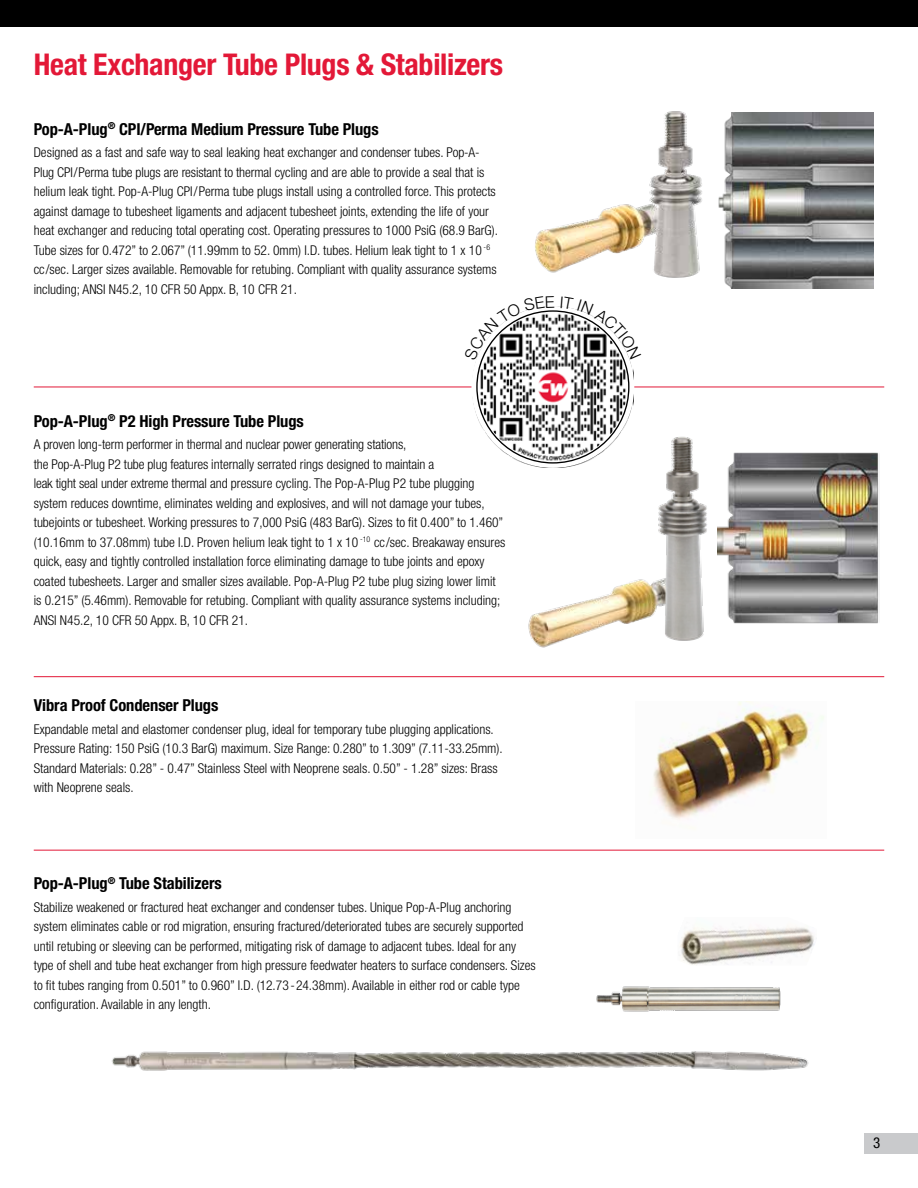
<style>
.page{position:relative;width:918px;height:1188px;background:#fff}
.page>*{position:absolute;margin:0;border:0;box-sizing:border-box;transform-origin:0 0}
.t1{font:700 condensed 30px "Helvetica Neue LT Std";letter-spacing:-.01em;color:#e31837}
.t2{font:700 condensed 16.5px "Helvetica Neue LT Std";letter-spacing:-.005em;color:#000}
.t3{font:condensed 15px "Helvetica Neue LT Std";color:#000}
.t4{font:300 condensed 13.5px/19.5px "Helvetica Neue LT Std";color:#000}
</style>
<div class="page">
<div style="left:864px;top:1133px;width:54px;height:21px;background:#c9cacc"></div>
<div style="left:0;top:0;width:918px;height:27px;background:#000"></div>
<img style="left:653px;top:702px;width:171px;height:118px">
<hr style="left:34px;top:387px;width:850px;height:1px;background:#e31837">
<hr style="left:34px;top:676px;width:850px;height:1px;background:#e31837">
<hr style="left:34px;top:850px;width:850px;height:1px;background:#e31837">
<img style="left:718px;top:452px;width:162px;height:172px">
<img style="left:718px;top:113px;width:156px;height:175px">
<img style="left:535px;top:111px;width:167px;height:167px">
<img style="left:479px;top:314px;width:154px;height:153px">
<div style="left:471px;top:306px;width:163px;height:162px;border:7px solid #fff;border-radius:50%"></div>
<img style="left:528px;top:579px;width:127px;height:69px">
<img style="left:655px;top:436px;width:52px;height:205px">
<img style="left:596px;top:986px;width:185px;height:26px">
<img style="left:680px;top:927px;width:135px;height:38px">
<img style="left:112px;top:1051px;width:697px;height:20px">
<svg style="left:476px;top:306px;width:78px;height:54px"></svg>
<svg style="left:561px;top:306px;width:72px;height:54px"></svg>
<h1 class="t1" style="left:34px;top:47px;width:471px">Heat Exchanger Tube Plugs &amp; Stabilizers</h1>
<p class="t2" style="left:34px;top:119px;width:347px">Pop-A-Plug<sup>®</sup> CPI/Perma Medium Pressure Tube Plugs</p>
<p class="t4" style="left:34px;top:143px;width:466px">Designed as a fast and safe way to seal leaking heat exchanger and condenser tubes. Pop-A-Plug CPI/Perma tube plugs are resistant to thermal cycling and are able to provide a seal that is helium leak tight. Pop-A-Plug CPI/Perma tube plugs install using a controlled force. This protects against damage to tubesheet ligaments and adjacent tubesheet joints, extending the life of your heat exchanger and reducing total operating cost. Operating pressures to 1000 PsiG (68.9 BarG).<br>Tube sizes for 0.472” to 2.067” (11.99mm to 52. 0mm) I.D. tubes. Helium leak tight to 1 x 10 <sup>-6 </sup>cc/sec. Larger sizes available. Removable for retubing. Compliant with quality assurance systems including; ANSI N45.2, 10 CFR 50 Appx. B, 10 CFR 21.</p>
<p class="t2" style="left:34px;top:411px;width:272px">Pop-A-Plug<sup>®</sup> P2 High Pressure Tube Plugs</p>
<p class="t4" style="left:34px;top:435px;width:473px">A proven long-term performer in thermal and nuclear power generating stations,<br>the Pop-A-Plug P2 tube plug features internally serrated rings designed to maintain a<br>leak tight seal under extreme thermal and pressure cycling. The Pop-A-Plug P2 tube plugging system reduces downtime, eliminates welding and explosives, and will not damage your tubes, tubejoints or tubesheet. Working pressures to 7,000 PsiG (483 BarG). Sizes to fit 0.400” to 1.460” (10.16mm to 37.08mm) tube I.D. Proven helium leak tight to 1 x 10 <sup>-10</sup> cc/sec. Breakaway ensures quick, easy and tightly controlled installation force eliminating damage to tube joints and epoxy coated tubesheets. Larger and smaller sizes available. Pop-A-Plug P2 tube plug sizing lower limit is 0.215” (5.46mm). Removable for retubing. Compliant with quality assurance systems including; ANSI N45.2, 10 CFR 50 Appx. B, 10 CFR 21.</p>
<p class="t2" style="left:34px;top:696px;width:186px">Vibra Proof Condenser Plugs</p>
<p class="t4" style="left:34px;top:719px;width:471px">Expandable metal and elastomer condenser plug, ideal for temporary tube plugging applications.<br>Pressure Rating: 150 PsiG (10.3 BarG) maximum. Size Range: 0.280” to 1.309” (7.11-33.25mm).<br>Standard Materials: 0.28” - 0.47” Stainless Steel with Neoprene seals. 0.50” - 1.28” sizes: Brass with Neoprene seals.</p>
<p class="t2" style="left:34px;top:874px;width:190px">Pop-A-Plug<sup>®</sup> Tube Stabilizers</p>
<p class="t4" style="left:34px;top:897px;width:503px">Stabilize weakened or fractured heat exchanger and condenser tubes. Unique Pop-A-Plug anchoring system eliminates cable or rod migration, ensuring fractured/deteriorated tubes are securely supported until retubing or sleeving can be performed, mitigating risk of damage to adjacent tubes. Ideal for any type of shell and tube heat exchanger from high pressure feedwater heaters to surface condensers. Sizes to fit tubes ranging from 0.501” to 0.960” I.D. (12.73-24.38mm). Available in either rod or cable type configuration. Available in any length.</p>
<p class="t3" style="left:873px;top:1134px;width:9px">3</p>
</div>
